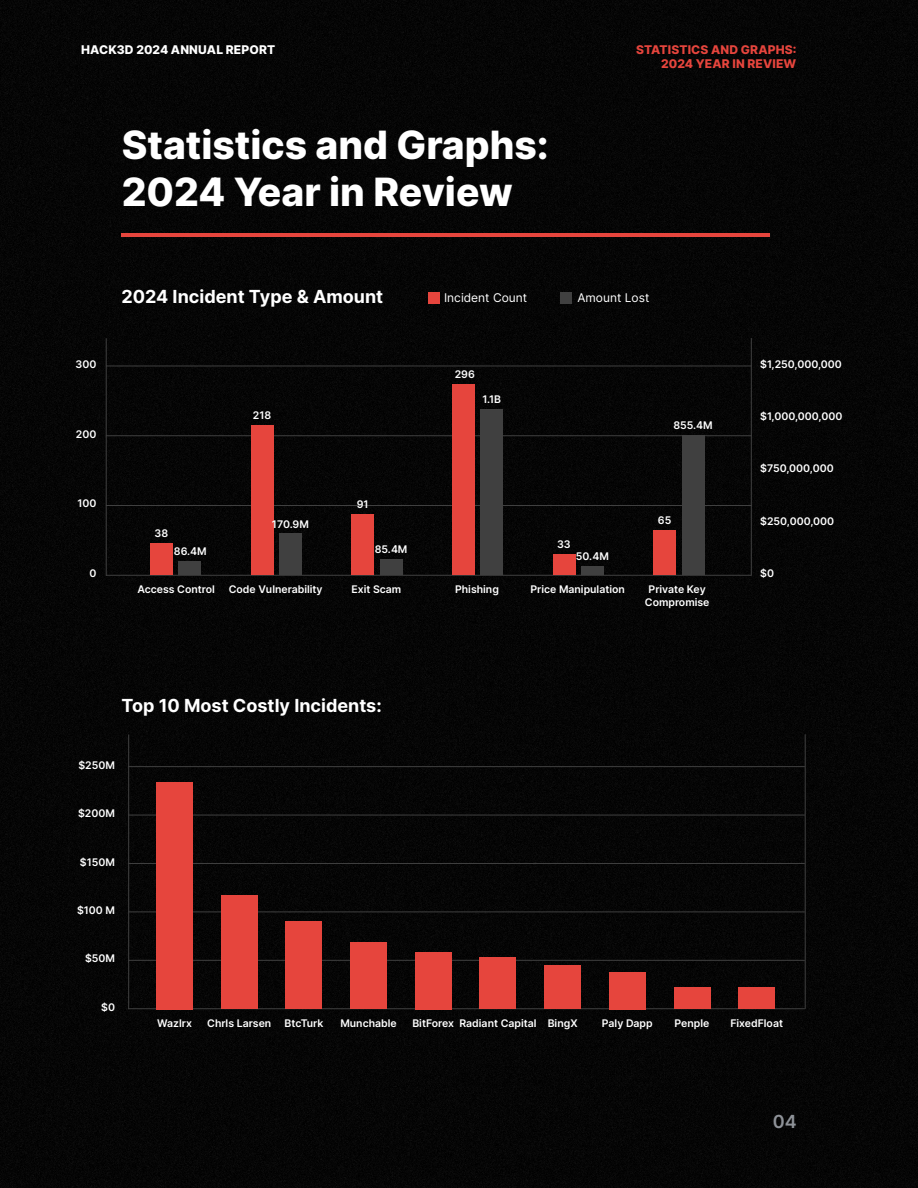
<style>
.page{position:relative;width:918px;height:1188px;background:#050505}
.page>*{position:absolute;margin:0;border:0;box-sizing:border-box;transform-origin:0 0}
.t1{font:800 39px "Inter";color:#fff}
.t2{font:700 18px "Inter";color:#fff}
.table_of_content_title{font:600 18px "Inter";color:#8e9298}
.t3{font:800 12px "Inter";letter-spacing:.01em;color:#e6453d}
.t4{font:12px "Inter";color:#fff}
.t5{font:800 12px "Inter";letter-spacing:.01em;color:#fff}
.t6{font:600 10.5px "Inter";color:#fff}
</style>
<div class="page">
<hr style="left:128px;top:735px;width:1px;height:274px;background:#404040">
<hr style="left:106px;top:338px;width:1px;height:238px;background:#404040">
<hr style="left:805px;top:734px;width:1px;height:275px;background:#404040">
<hr style="left:751px;top:338px;width:1px;height:237px;background:#404040">
<hr style="left:128px;top:1008px;width:677px;height:1px;background:#404040">
<hr style="left:128px;top:960px;width:677px;height:1px;background:#404040">
<hr style="left:128px;top:912px;width:677px;height:1px;background:#404040">
<hr style="left:128px;top:863px;width:677px;height:1px;background:#404040">
<hr style="left:128px;top:766px;width:677px;height:1px;background:#404040">
<hr style="left:128px;top:815px;width:677px;height:1px;background:#404040">
<hr style="left:106px;top:575px;width:646px;height:1px;background:#404040">
<hr style="left:106px;top:505px;width:646px;height:1px;background:#404040">
<hr style="left:106px;top:435px;width:646px;height:1px;background:#404040">
<hr style="left:106px;top:366px;width:646px;height:1px;background:#404040">
<div style="left:157px;top:782px;width:36px;height:227px;background:#e6453d"></div>
<div style="left:415px;top:952px;width:36px;height:57px;background:#e6453d"></div>
<div style="left:286px;top:921px;width:36px;height:88px;background:#e6453d"></div>
<div style="left:545px;top:965px;width:36px;height:44px;background:#e6453d"></div>
<svg style="left:674px;top:987px;width:36px;height:22px"></svg>
<div style="left:221px;top:896px;width:36px;height:113px;background:#e6453d"></div>
<div style="left:480px;top:957px;width:36px;height:52px;background:#e6453d"></div>
<div style="left:351px;top:943px;width:36px;height:66px;background:#e6453d"></div>
<svg style="left:609px;top:972px;width:36px;height:37px"></svg>
<svg style="left:739px;top:987px;width:36px;height:22px"></svg>
<svg style="left:150px;top:543px;width:23px;height:32px"></svg>
<div style="left:179px;top:561px;width:22px;height:14px;background:#404040"></div>
<div style="left:452px;top:384px;width:23px;height:191px;background:#e6453d"></div>
<div style="left:481px;top:409px;width:22px;height:166px;background:#404040"></div>
<div style="left:251px;top:426px;width:22px;height:149px;background:#e6453d"></div>
<div style="left:279px;top:534px;width:23px;height:41px;background:#404040"></div>
<svg style="left:553px;top:554px;width:22px;height:21px"></svg>
<div style="left:581px;top:566px;width:23px;height:9px;background:#404040"></div>
<svg style="left:351px;top:514px;width:23px;height:61px"></svg>
<div style="left:380px;top:559px;width:22px;height:16px;background:#404040"></div>
<svg style="left:653px;top:530px;width:23px;height:45px"></svg>
<div style="left:682px;top:435px;width:22px;height:140px;background:#404040"></div>
<div style="left:428px;top:293px;width:11px;height:11px;background:#e6453d"></div>
<div style="left:560px;top:293px;width:12px;height:11px;background:#404040"></div>
<hr style="left:122px;top:234px;width:648px;height:3px;background:#e6453d">
<p class="t5" style="left:81px;top:41px;width:196px">HACK3D 2024 ANNUAL REPORT</p>
<p class="t3" style="left:636px;top:41px;width:162px">STATISTICS AND GRAPHS:</p>
<p class="t3" style="left:661px;top:55px;width:137px">2024 YEAR IN REVIEW</p>
<p class="t1" style="left:122px;top:116px;width:428px">Statistics and Graphs:</p>
<p class="t1" style="left:122px;top:163px;width:393px">2024 Year in Review</p>
<p class="t2" style="left:122px;top:283px;width:263px">2024 Incident Type &amp; Amount</p>
<p class="t4" style="left:444px;top:289px;width:85px">Incident Count</p>
<p class="t4" style="left:577px;top:289px;width:73px">Amount Lost</p>
<p class="t6" style="left:76px;top:356px;width:22px">300</p>
<p class="t6" style="left:760px;top:356px;width:83px">$1,250,000,000</p>
<p class="t6" style="left:455px;top:367px;width:22px">296</p>
<p class="t6" style="left:76px;top:426px;width:22px">200</p>
<p class="t6" style="left:77px;top:496px;width:21px">100</p>
<p class="t6" style="left:155px;top:526px;width:15px">38</p>
<p class="t6" style="left:253px;top:408px;width:20px">218</p>
<p class="t6" style="left:272px;top:516px;width:38px">170.9M</p>
<p class="t6" style="left:357px;top:497px;width:13px">91</p>
<p class="t6" style="left:174px;top:544px;width:34px">86.4M</p>
<p class="t6" style="left:375px;top:542px;width:34px">85.4M</p>
<p class="t6" style="left:482px;top:392px;width:20px">1.1B</p>
<p class="t6" style="left:557px;top:537px;width:15px">33</p>
<p class="t6" style="left:576px;top:549px;width:34px">50.4M</p>
<p class="t6" style="left:673px;top:418px;width:41px">855.4M</p>
<p class="t6" style="left:658px;top:513px;width:15px">65</p>
<p class="t6" style="left:760px;top:409px;width:84px">$1,000,000,000</p>
<p class="t6" style="left:760px;top:461px;width:75px">$750,000,000</p>
<p class="t6" style="left:760px;top:513px;width:76px">$250,000,000</p>
<p class="t6" style="left:89px;top:566px;width:9px">0</p>
<p class="t6" style="left:760px;top:566px;width:15px">$0</p>
<p class="t6" style="left:137px;top:582px;width:79px">Access Control</p>
<p class="t6" style="left:229px;top:582px;width:95px">Code Vulnerability</p>
<p class="t6" style="left:351px;top:582px;width:51px">Exit Scam</p>
<p class="t6" style="left:455px;top:582px;width:45px">Phishing</p>
<p class="t6" style="left:530px;top:582px;width:96px">Price Manipulation</p>
<p class="t6" style="left:649px;top:582px;width:59px">Private Key</p>
<p class="t6" style="left:645px;top:594px;width:66px">Compromise</p>
<p class="t2" style="left:122px;top:693px;width:262px">Top 10 Most Costly Incidents:</p>
<p class="t6" style="left:79px;top:758px;width:38px">$250M</p>
<p class="t6" style="left:78px;top:806px;width:38px">$200M</p>
<p class="t6" style="left:80px;top:854px;width:37px">$150M</p>
<p class="t6" style="left:77px;top:903px;width:39px">$100 M</p>
<p class="t6" style="left:85px;top:951px;width:31px">$50M</p>
<p class="t6" style="left:101px;top:999px;width:15px">$0</p>
<p class="t6" style="left:157px;top:1016px;width:36px">Wazlrx</p>
<p class="t6" style="left:207px;top:1016px;width:66px">Chrls Larsen</p>
<p class="t6" style="left:285px;top:1016px;width:40px">BtcTurk</p>
<p class="t6" style="left:340px;top:1016px;width:58px">Munchable</p>
<p class="t6" style="left:412px;top:1016px;width:43px">BitForex</p>
<p class="t6" style="left:459px;top:1016px;width:79px">Radiant Capital</p>
<p class="t6" style="left:548px;top:1016px;width:31px">BingX</p>
<p class="t6" style="left:602px;top:1016px;width:52px">Paly Dapp</p>
<p class="t6" style="left:675px;top:1016px;width:36px">Penple</p>
<p class="t6" style="left:730px;top:1016px;width:54px">FixedFloat</p>
<p class="table_of_content_title" style="left:773px;top:1108px;width:25px">04</p>
</div>
